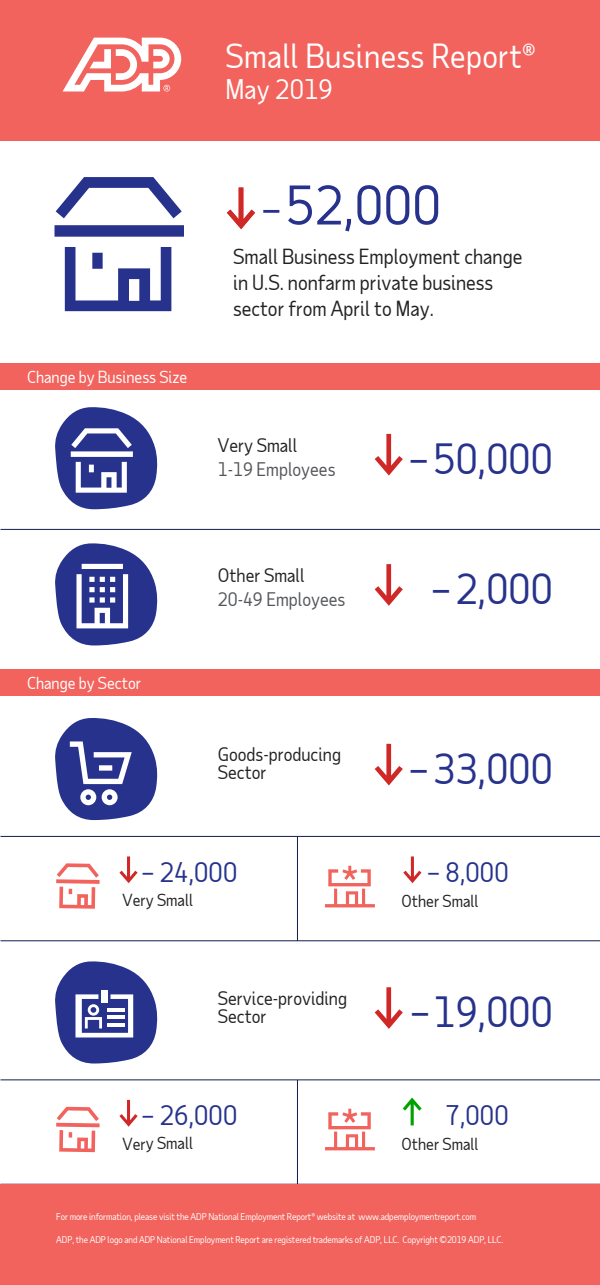
<style>
.page{position:relative;width:600px;height:1285px;background:#fff}
.page>*{position:absolute;margin:0;border:0;box-sizing:border-box;transform-origin:0 0}
.t1{font:52px "Taub Sans";color:#26328c}
.t2{font:40px "Taub Sans";letter-spacing:.005em;color:#26328c}
.t3{font:32px "Taub Sans";letter-spacing:.01em;color:#fff}
.t4{font:26px "Taub Sans";letter-spacing:.005em;color:#26328c}
.t5{font:26px "Taub Sans";letter-spacing:.005em;color:#fff}
.t6{font:20px/26px "Taub Sans";color:#222}
.t7{font:18px/18px "Taub Sans";color:#222}
.t8{font:18px "Taub Sans";color:#54565a}
.t9{font:16px "Taub Sans";color:#222}
.t10{font:16px "Taub Sans";color:#fff}
.t11{font:9px "Taub Sans";letter-spacing:-.01em;color:#fff}
.s1{font-size:40px}
</style>
<div class="page">
<hr style="left:0;top:1079px;width:600px;height:1px;background:#121c4e">
<hr style="left:297px;top:1080px;width:1px;height:104px;background:#121c4e">
<svg style="left:56px;top:1106px;width:44px;height:46px"></svg>
<svg style="left:55px;top:961px;width:103px;height:102px"></svg>
<svg style="left:325px;top:1108px;width:50px;height:42px"></svg>
<div style="left:0;top:669px;width:600px;height:27px;background:#f2635d"></div>
<hr style="left:0;top:836px;width:600px;height:1px;background:#121c4e">
<hr style="left:0;top:940px;width:600px;height:1px;background:#121c4e">
<hr style="left:297px;top:836px;width:1px;height:105px;background:#121c4e">
<svg style="left:56px;top:863px;width:44px;height:45px"></svg>
<svg style="left:55px;top:718px;width:103px;height:102px"></svg>
<svg style="left:325px;top:865px;width:50px;height:42px"></svg>
<div style="left:0;top:363px;width:600px;height:27px;background:#f2635d"></div>
<hr style="left:0;top:529px;width:600px;height:1px;background:#121c4e">
<svg style="left:55px;top:407px;width:103px;height:102px"></svg>
<svg style="left:55px;top:543px;width:103px;height:102px"></svg>
<svg style="left:55px;top:177px;width:129px;height:134px"></svg>
<div style="left:0;top:0;width:600px;height:140px;background:#f2635d"></div>
<svg style="left:63px;top:38px;width:118px;height:53px"></svg>
<div style="left:0;top:1184px;width:600px;height:101px;background:#f2635d"></div>
<svg style="left:403px;top:1097px;width:19px;height:28px"></svg>
<svg style="left:375px;top:564px;width:28px;height:42px"></svg>
<svg style="left:375px;top:434px;width:28px;height:41px"></svg>
<svg style="left:375px;top:744px;width:28px;height:41px"></svg>
<svg style="left:119px;top:856px;width:19px;height:27px"></svg>
<svg style="left:403px;top:856px;width:19px;height:27px"></svg>
<svg style="left:227px;top:187px;width:28px;height:42px"></svg>
<svg style="left:375px;top:987px;width:28px;height:42px"></svg>
<svg style="left:119px;top:1100px;width:19px;height:26px"></svg>
<h3 class="t3" style="left:225px;top:36px;width:312px">Small Business Report®</h3>
<h3 class="t5" style="left:225px;top:73px;width:109px">May 2019</h3>
<h1 class="t1" style="left:261px;top:172px;width:181px"><span class="s1">–</span>52,000</h1>
<h3 class="t10" style="left:27px;top:366px;width:162px">Change by Business Size</h3>
<h3 class="t6" style="left:233px;top:243px;width:291px">Small Business Employment change in U.S. nonfarm private business sector from April to May.</h3>
<h3 class="t7" style="left:218px;top:435px;width:81px">Very Small</h3>
<h3 class="t8" style="left:218px;top:457px;width:119px">1-19 Employees</h3>
<h2 class="t2" style="left:409px;top:433px;width:145px">–50,000</h2>
<h3 class="t10" style="left:27px;top:672px;width:116px">Change by Sector</h3>
<h3 class="t7" style="left:218px;top:566px;width:88px">Other Small</h3>
<h3 class="t8" style="left:218px;top:588px;width:129px">20-49 Employees</h3>
<h2 class="t2" style="left:431px;top:563px;width:123px">–2,000</h2>
<h3 class="t7" style="left:218px;top:745px;width:125px">Goods-producing<br>Sector</h3>
<h2 class="t2" style="left:409px;top:743px;width:145px">–33,000</h2>
<h3 class="t4" style="left:141px;top:855px;width:98px">– 24,000</h3>
<h3 class="t9" style="left:123px;top:890px;width:72px">Very Small</h3>
<h3 class="t4" style="left:427px;top:855px;width:83px">– 8,000</h3>
<h3 class="t9" style="left:402px;top:890px;width:79px">Other Small</h3>
<h3 class="t7" style="left:218px;top:989px;width:131px">Service-providing<br>Sector</h3>
<h2 class="t2" style="left:410px;top:986px;width:144px">–19,000</h2>
<h3 class="t4" style="left:141px;top:1099px;width:98px">– 26,000</h3>
<h3 class="t9" style="left:123px;top:1133px;width:72px">Very Small</h3>
<h3 class="t4" style="left:446px;top:1099px;width:65px">7,000</h3>
<h3 class="t9" style="left:402px;top:1134px;width:79px">Other Small</h3>
<p class="t11" style="left:56px;top:1211px;width:421px">For more information, please visit the ADP National Employment Report® website at www.adpemploymentreport.com</p>
<p class="t11" style="left:56px;top:1234px;width:448px">ADP, the ADP logo and ADP National Employment Report are registered trademarks of ADP, LLC. Copyright ©2019 ADP, LLC.</p>
</div>
